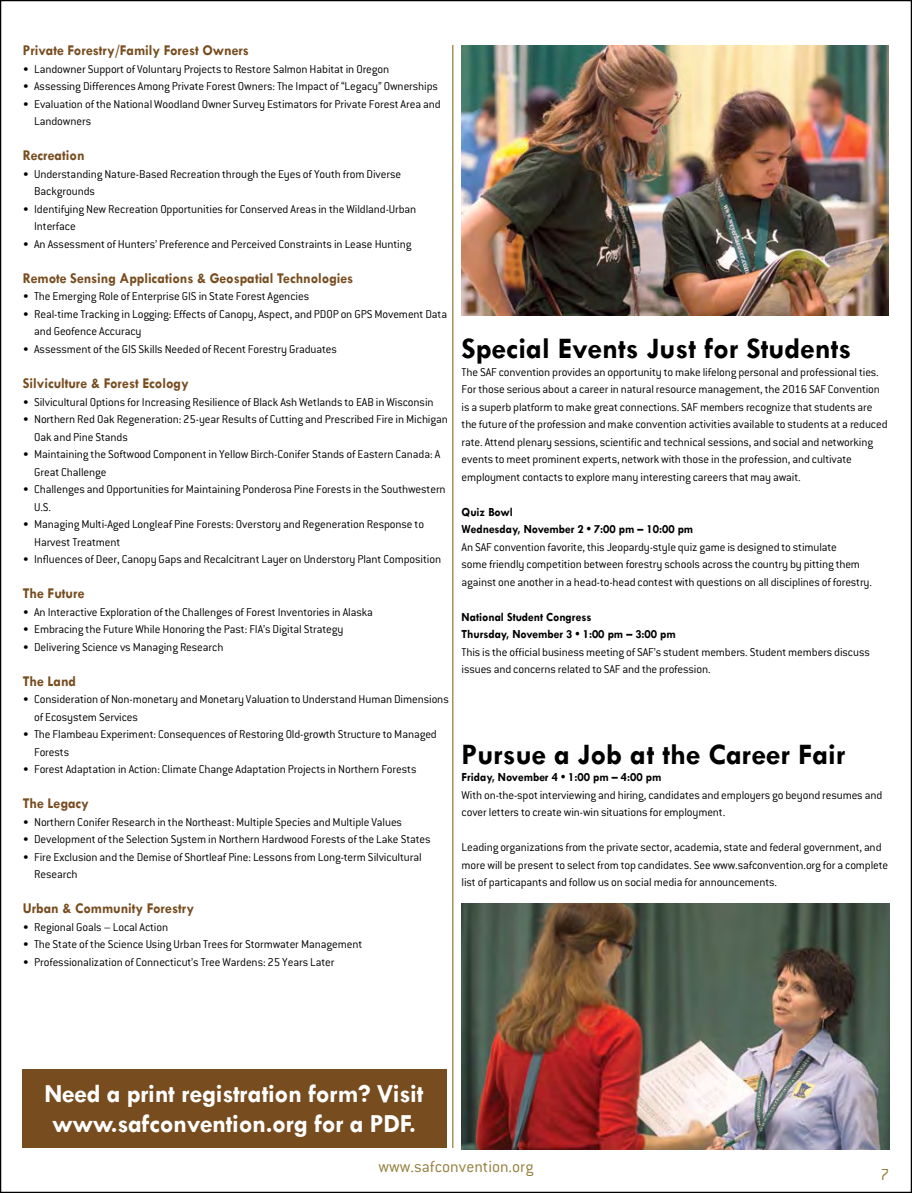
<style>
.page{position:relative;width:912px;height:1193px;background:#fff}
.page>*{position:absolute;margin:0;border:0;box-sizing:border-box;transform-origin:0 0}
.t1{font:700 30px "Tw Cen";color:#000}
.t2{font:700 26.25px/30px "Tw Cen";letter-spacing:-.015em;color:#fff}
.t3{font:300 17.5px "Conduit ITC";color:#937e3a}
.t4{font:700 15px "Tw Cen";letter-spacing:-.005em;color:#774c1f;scale:.95 1}
.t5{font:300 12.5px/17.5px "Conduit ITC";letter-spacing:-.01em;color:#000}
.t6{font:700 12.5px/17.5px "Tw Cen";letter-spacing:-.005em;color:#000;scale:.95 1}
</style>
<div class="page">
<div style="left:22px;top:1069px;width:425px;height:79px;background:#774c1f"></div>
<img style="left:461px;top:903px;width:428px;height:246px">
<hr style="left:452px;top:45px;width:1px;height:1103px;background:#937e3a">
<img style="left:461px;top:45px;width:427px;height:270px">
<p class="t4" style="left:23px;top:42px;width:239px">Private Forestry/Family Forest Owners</p>
<p class="t5" style="left:23px;top:60px;width:368px">• Landowner Support of Voluntary Projects to Restore Salmon Habitat in Oregon</p>
<p class="t5" style="left:23px;top:77px;width:416px">• Assessing Differences Among Private Forest Owners: The Impact of “Legacy” Ownerships</p>
<p class="t5" style="left:34px;top:95px;width:408px;text-indent:-11px">• Evaluation of the National Woodland Owner Survey Estimators for Private Forest Area and<br>Landowners</p>
<p class="t4" style="left:23px;top:147px;width:66px">Recreation</p>
<p class="t5" style="left:34px;top:165px;width:368px;text-indent:-11px">• Understanding Nature-Based Recreation through the Eyes of Youth from Diverse<br>Backgrounds</p>
<p class="t5" style="left:34px;top:200px;width:384px;text-indent:-11px">• Identifying New Recreation Opportunities for Conserved Areas in the Wildland-Urban<br>Interface</p>
<p class="t5" style="left:23px;top:235px;width:390px">• An Assessment of Hunters’ Preference and Perceived Constraints in Lease Hunting</p>
<p class="t4" style="left:23px;top:269px;width:349px">Remote Sensing Applications &amp; Geospatial Technologies</p>
<p class="t5" style="left:23px;top:287px;width:288px">• The Emerging Role of Enterprise GIS in State Forest Agencies</p>
<p class="t5" style="left:34px;top:305px;width:414px;text-indent:-11px">• Real-time Tracking in Logging: Effects of Canopy, Aspect, and PDOP on GPS Movement Data and Geofence Accuracy</p>
<p class="t5" style="left:23px;top:340px;width:315px">• Assessment of the GIS Skills Needed of Recent Forestry Graduates</p>
<p class="t4" style="left:23px;top:374px;width:176px">Silviculture &amp; Forest Ecology</p>
<p class="t5" style="left:23px;top:392px;width:412px">• Silvicultural Options for Increasing Resilience of Black Ash Wetlands to EAB in Wisconsin</p>
<p class="t5" style="left:34px;top:410px;width:415px;text-indent:-11px">• Northern Red Oak Regeneration: 25-year Results of Cutting and Prescribed Fire in Michigan<br>Oak and Pine Stands</p>
<p class="t5" style="left:34px;top:445px;width:407px;text-indent:-11px">• Maintaining the Softwood Component in Yellow Birch-Conifer Stands of Eastern Canada: A<br>Great Challenge</p>
<p class="t5" style="left:34px;top:480px;width:413px;text-indent:-11px">• Challenges and Opportunities for Maintaining Ponderosa Pine Forests in the Southwestern<br>U.S.</p>
<p class="t5" style="left:34px;top:515px;width:391px;text-indent:-11px">• Managing Multi-Aged Longleaf Pine Forests: Overstory and Regeneration Response to<br>Harvest Treatment</p>
<p class="t5" style="left:23px;top:550px;width:419px">• Influences of Deer, Canopy Gaps and Recalcitrant Layer on Understory Plant Composition</p>
<p class="t4" style="left:23px;top:584px;width:66px">The Future</p>
<p class="t5" style="left:23px;top:602px;width:351px">• An Interactive Exploration of the Challenges of Forest Inventories in Alaska</p>
<p class="t5" style="left:23px;top:620px;width:322px">• Embracing the Future While Honoring the Past: FIA’s Digital Strategy</p>
<p class="t5" style="left:23px;top:637px;width:202px">• Delivering Science vs Managing Research</p>
<p class="t4" style="left:23px;top:672px;width:58px">The Land</p>
<p class="t5" style="left:34px;top:690px;width:416px;text-indent:-11px">• Consideration of Non-monetary and Monetary Valuation to Understand Human Dimensions of Ecosystem Services</p>
<p class="t5" style="left:34px;top:725px;width:404px;text-indent:-11px">• The Flambeau Experiment: Consequences of Restoring Old-growth Structure to Managed<br>Forests</p>
<p class="t5" style="left:23px;top:760px;width:395px">• Forest Adaptation in Action: Climate Change Adaptation Projects in Northern Forests</p>
<p class="t4" style="left:23px;top:794px;width:71px">The Legacy</p>
<p class="t5" style="left:23px;top:812px;width:380px">• Northern Conifer Research in the Northeast: Multiple Species and Multiple Values</p>
<p class="t5" style="left:23px;top:830px;width:409px">• Development of the Selection System in Northern Hardwood Forests of the Lake States</p>
<p class="t5" style="left:34px;top:847px;width:389px;text-indent:-11px">• Fire Exclusion and the Demise of Shortleaf Pine: Lessons from Long-term Silvicultural<br>Research</p>
<p class="t4" style="left:23px;top:899px;width:181px">Urban &amp; Community Forestry</p>
<p class="t5" style="left:23px;top:917px;width:147px">• Regional Goals – Local Action</p>
<p class="t5" style="left:23px;top:935px;width:341px">• The State of the Science Using Urban Trees for Stormwater Management</p>
<p class="t5" style="left:23px;top:952px;width:313px">• Professionalization of Connecticut’s Tree Wardens: 25 Years Later</p>
<h1 class="t1" style="left:461px;top:331px;width:391px">Special Events Just for Students</h1>
<p class="t5" style="left:461px;top:363px;width:427px">The SAF convention provides an opportunity to make lifelong personal and professional ties.<br>For those serious about a career in natural resource management, the 2016 SAF Convention is a superb platform to make great connections. SAF members recognize that students are the future of the profession and make convention activities available to students at a reduced rate. Attend plenary sessions, scientific and technical sessions, and social and networking events to meet prominent experts, network with those in the profession, and cultivate employment contacts to explore many interesting careers that may await.</p>
<p class="t6" style="left:461px;top:503px;width:245px">Quiz Bowl<br>Wednesday, November 2 • 7:00 pm – 10:00 pm</p>
<p class="t5" style="left:461px;top:538px;width:412px">An SAF convention favorite, this Jeopardy-style quiz game is designed to stimulate<br>some friendly competition between forestry schools across the country by pitting them against one another in a head-to-head contest with questions on all disciplines of forestry.</p>
<p class="t6" style="left:461px;top:608px;width:227px">National Student Congress<br>Thursday, November 3 • 1:00 pm – 3:00 pm</p>
<p class="t5" style="left:461px;top:643px;width:409px">This is the official business meeting of SAF’s student members. Student members discuss issues and concerns related to SAF and the profession.</p>
<h1 class="t1" style="left:461px;top:736px;width:385px">Pursue a Job at the Career Fair</h1>
<p class="t6" style="left:461px;top:768px;width:212px">Friday, November 4 • 1:00 pm – 4:00 pm</p>
<p class="t5" style="left:461px;top:785px;width:422px">With on-the-spot interviewing and hiring, candidates and employers go beyond resumes and cover letters to create win-win situations for employment.</p>
<p class="t5" style="left:461px;top:838px;width:428px">Leading organizations from the private sector, academia, state and federal government, and more will be present to select from top candidates. See www.safconvention.org for a complete list of particapants and follow us on social media for announcements.</p>
<h2 class="t2" style="left:45px;top:1077px;width:380px">Need a print registration form? Visit www.safconvention.org for a PDF.</h2>
<h3 class="t3" style="left:378px;top:1156px;width:156px">www.safconvention.org</h3>
<h3 class="t3" style="left:880px;top:1164px;width:10px">7</h3>
</div>
